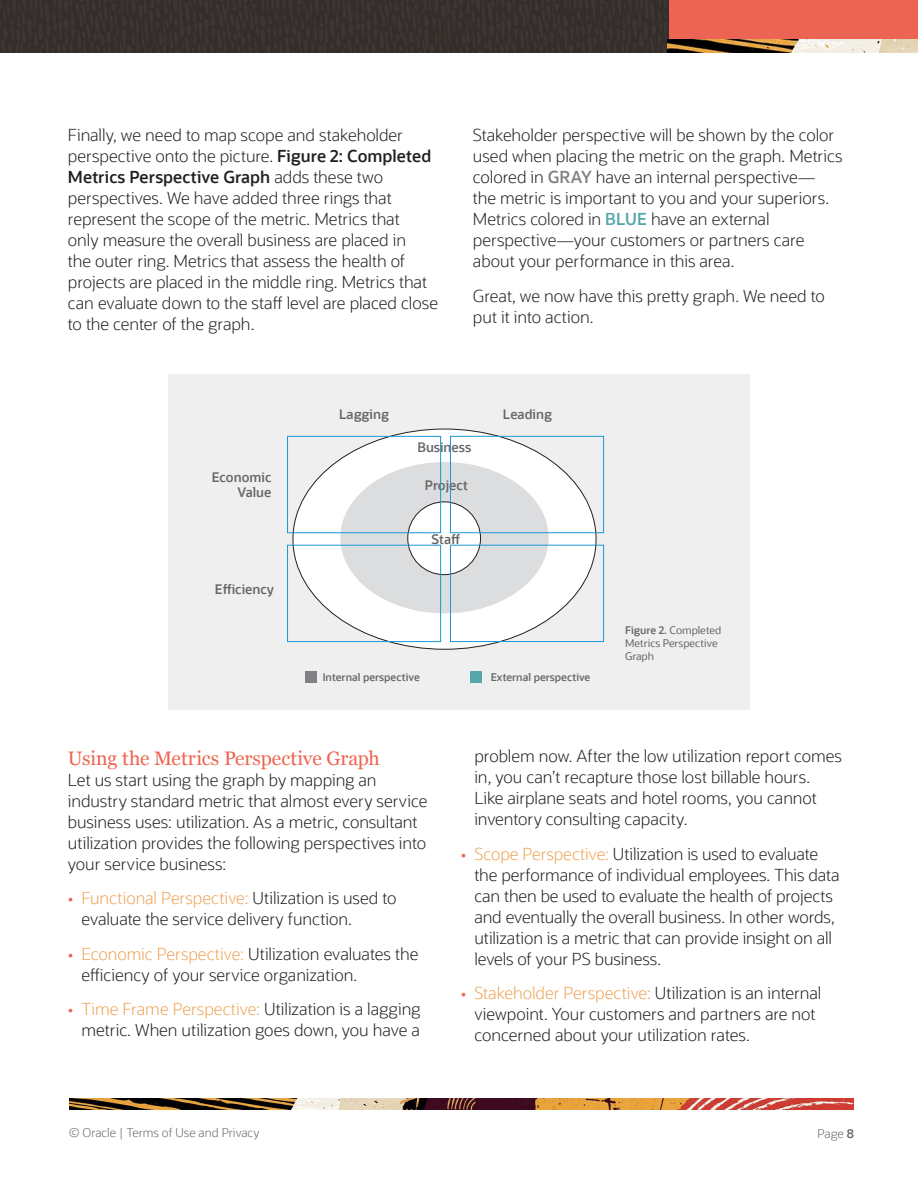
<style>
.page{position:relative;width:918px;height:1188px;background:#fff}
.page>*{position:absolute;margin:0;border:0;box-sizing:border-box;transform-origin:0 0}
.H2_Main_Body_Header{font:19.5px "Georgia";letter-spacing:-.01em;color:#ee644f}
.Main_Body_2016{font:300 16.5px/21px "Oracle Sans";letter-spacing:-.005em;color:#231f20}
.table_caption{font:600 13.2px "Oracle Sans";color:#666}
.t1{font:300 12px "Oracle Sans";color:#666}
.table_caption-2{font:10.5px/13.2px "Oracle Sans";color:#666}
.table_caption-3{font:600 10.5px "Oracle Sans";color:#666}
.s1{font-weight:600}
.s2{font-weight:600;color:#808285}
.s3{font-weight:600;color:#55a7ad}
.s4{color:#ee644f}
.s5{color:#eea357}
</style>
<div class="page">
<div style="left:669px;top:0;width:249px;height:50px;background:#ec6554"></div>
<img style="left:0;top:0;width:669px;height:52px">
<img style="left:668px;top:39px;width:250px;height:13px">
<img style="left:70px;top:1099px;width:784px;height:10px">
<div style="left:168px;top:374px;width:582px;height:336px;background:#f0efef"></div>
<div style="left:293px;top:429px;width:303px;height:220px;background:#fff;border-radius:50%"></div>
<div style="left:340px;top:462px;width:209px;height:151px;background:#dcdddf;border-radius:50%"></div>
<div style="left:408px;top:502px;width:73px;height:73px;background:#fff;border-radius:50%"></div>
<div style="left:450px;top:436px;width:154px;height:97px;border:1px solid #1a98d6"></div>
<div style="left:287px;top:436px;width:154px;height:97px;border:1px solid #1a98d6"></div>
<div style="left:450px;top:545px;width:154px;height:97px;border:1px solid #1a98d6"></div>
<div style="left:287px;top:545px;width:154px;height:97px;border:1px solid #1a98d6"></div>
<div style="left:305px;top:671px;width:12px;height:12px;background:#808285"></div>
<div style="left:470px;top:671px;width:12px;height:12px;background:#55a7ad"></div>
<p class="Main_Body_2016" style="left:68px;top:125px;width:372px">Finally, we need to map scope and stakeholder perspective onto the picture. <span class="s1">Figure 2: Completed Metrics Perspective Graph</span> adds these two perspectives. We have added three rings that represent the scope of the metric. Metrics that<br>only measure the overall business are placed in<br>the outer ring. Metrics that assess the health of projects are placed in the middle ring. Metrics that can evaluate down to the staff level are placed close to the center of the graph.</p>
<p class="Main_Body_2016" style="left:473px;top:125px;width:371px">Stakeholder perspective will be shown by the color used when placing the metric on the graph. Metrics colored in <span class="s2">GRAY</span> have an internal perspective—<br>the metric is important to you and your superiors.<br>Metrics colored in <span class="s3">BLUE</span> have an external perspective—your customers or partners care about your performance in this area.</p>
<p class="Main_Body_2016" style="left:473px;top:286px;width:353px">Great, we now have this pretty graph. We need to put it into action.</p>
<p class="table_caption" style="left:212px;top:469px;width:61px">Economic</p>
<p class="table_caption" style="left:237px;top:484px;width:35px">Value</p>
<p class="table_caption" style="left:215px;top:581px;width:60px">Efficiency</p>
<p class="table_caption" style="left:339px;top:406px;width:51px">Lagging</p>
<p class="table_caption" style="left:503px;top:406px;width:51px">Leading</p>
<p class="table_caption" style="left:418px;top:439px;width:55px">Business</p>
<p class="table_caption" style="left:425px;top:477px;width:45px">Project</p>
<p class="table_caption" style="left:431px;top:531px;width:30px">Staff</p>
<p class="table_caption-3" style="left:323px;top:671px;width:99px">Internal perspective</p>
<p class="table_caption-3" style="left:491px;top:671px;width:101px">External perspective</p>
<p class="table_caption-2" style="left:625px;top:624px;width:98px"><span class="s1">Figure 2.</span> Completed<br>Metrics Perspective<br>Graph</p>
<p class="H2_Main_Body_Header" style="left:68px;top:744px;width:313px">Using the Metrics Perspective Graph</p>
<p class="Main_Body_2016" style="left:68px;top:769px;width:361px">Let us start using the graph by mapping an industry standard metric that almost every service business uses: utilization. As a metric, consultant utilization provides the following perspectives into your service business:</p>
<p class="Main_Body_2016" style="left:81px;top:888px;width:317px;text-indent:-14px"><span class="s4">•</span> <span class="s5">Functional Perspective:</span> Utilization is used to evaluate the service delivery function.</p>
<p class="Main_Body_2016" style="left:81px;top:943px;width:338px;text-indent:-14px"><span class="s4">•</span> <span class="s5">Economic Perspective:</span> Utilization evaluates the efficiency of your service organization.</p>
<p class="Main_Body_2016" style="left:68px;top:999px;width:354px;text-align:right"><span class="s4">•</span> <span class="s5">Time Frame Perspective:</span> Utilization is a lagging metric. When utilization goes down, you have a</p>
<p class="Main_Body_2016" style="left:474px;top:746px;width:369px">problem now. After the low utilization report comes in, you can’t recapture those lost billable hours.<br>Like airplane seats and hotel rooms, you cannot inventory consulting capacity.</p>
<p class="Main_Body_2016" style="left:474px;top:844px;width:367px;text-indent:-14px"><span class="s4">•</span> <span class="s5">Scope Perspective:</span> Utilization is used to evaluate the performance of individual employees. This data can then be used to evaluate the health of projects and eventually the overall business. In other words, utilization is a metric that can provide insight on all levels of your PS business.</p>
<p class="Main_Body_2016" style="left:474px;top:983px;width:348px;text-indent:-14px"><span class="s4">•</span> <span class="s5">Stakeholder Perspective:</span> Utilization is an internal viewpoint. Your customers and partners are not concerned about your utilization rates.</p>
<p class="t1" style="left:69px;top:1126px;width:192px">© Oracle | Terms of Use and Privacy</p>
<p class="t1" style="left:818px;top:1127px;width:38px">Page <span class="s1">8</span></p>
</div>
